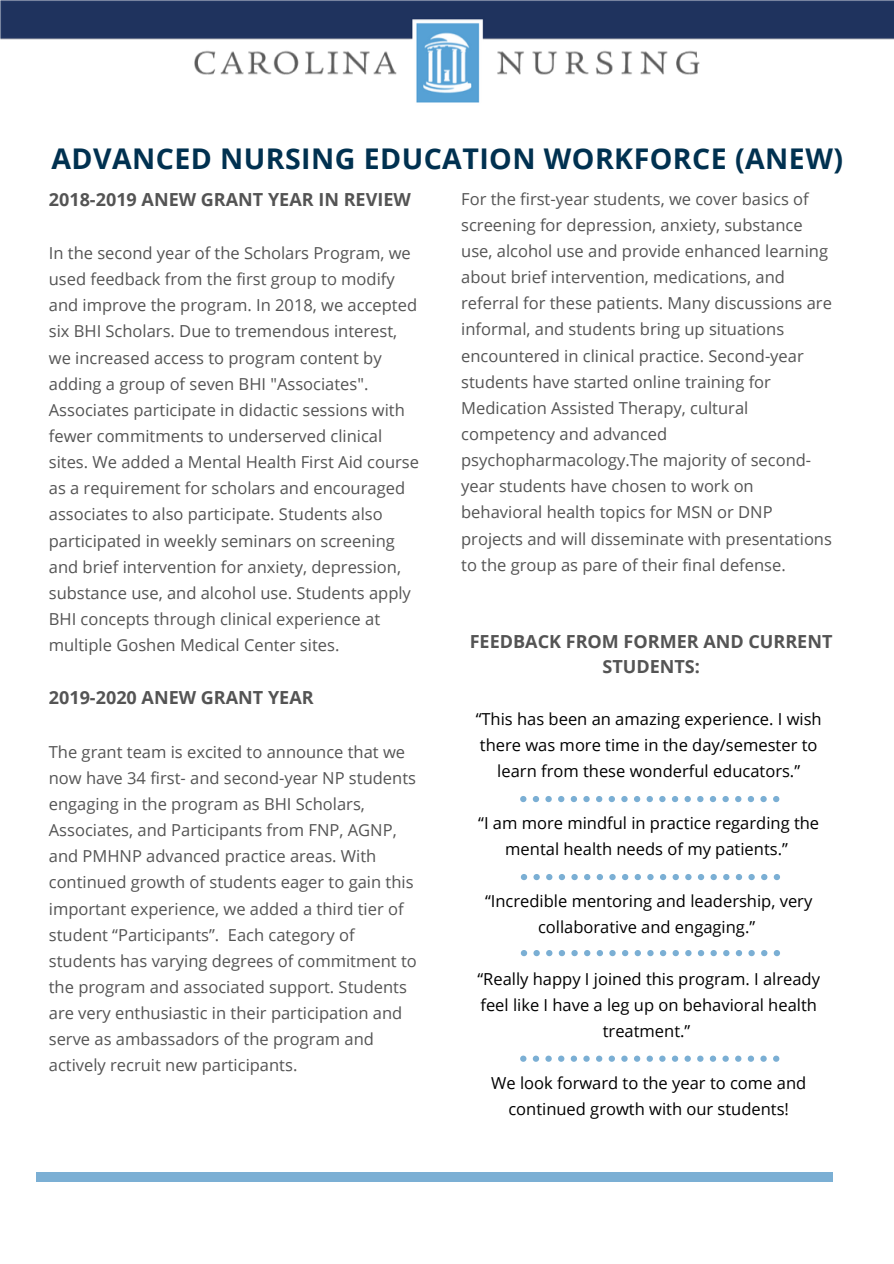
<style>
.page{position:relative;width:894px;height:1264px;background:#fff}
.page>*{position:absolute;margin:0;border:0;box-sizing:border-box;transform-origin:0 0}
.t1{font:700 28.5px "Open Sans";letter-spacing:.015em;color:#003150}
.t2{font:700 18px/24.8px "Open Sans";color:#545454;text-align:center}
.t3{font:16.5px/26.1px "Open Sans";color:#545454}
.t4{font:16.5px/26px "Open Sans";color:#000;text-align:center}
</style>
<div class="page">
<svg style="left:520px;top:796px;width:6px;height:6px"></svg>
<svg style="left:532px;top:796px;width:7px;height:6px"></svg>
<svg style="left:545px;top:796px;width:6px;height:6px"></svg>
<svg style="left:558px;top:796px;width:6px;height:6px"></svg>
<svg style="left:570px;top:796px;width:7px;height:6px"></svg>
<svg style="left:583px;top:796px;width:6px;height:6px"></svg>
<svg style="left:596px;top:796px;width:6px;height:6px"></svg>
<svg style="left:608px;top:796px;width:6px;height:6px"></svg>
<svg style="left:621px;top:796px;width:6px;height:6px"></svg>
<svg style="left:634px;top:796px;width:6px;height:6px"></svg>
<svg style="left:646px;top:796px;width:6px;height:6px"></svg>
<svg style="left:659px;top:796px;width:6px;height:6px"></svg>
<svg style="left:672px;top:796px;width:6px;height:6px"></svg>
<svg style="left:684px;top:796px;width:6px;height:6px"></svg>
<svg style="left:697px;top:796px;width:6px;height:6px"></svg>
<svg style="left:709px;top:796px;width:7px;height:6px"></svg>
<svg style="left:722px;top:796px;width:6px;height:6px"></svg>
<svg style="left:735px;top:796px;width:6px;height:6px"></svg>
<svg style="left:747px;top:796px;width:6px;height:6px"></svg>
<svg style="left:760px;top:796px;width:6px;height:6px"></svg>
<svg style="left:773px;top:796px;width:6px;height:6px"></svg>
<svg style="left:520px;top:874px;width:7px;height:6px"></svg>
<svg style="left:533px;top:874px;width:6px;height:6px"></svg>
<svg style="left:546px;top:874px;width:6px;height:6px"></svg>
<svg style="left:558px;top:874px;width:7px;height:6px"></svg>
<svg style="left:571px;top:874px;width:6px;height:6px"></svg>
<svg style="left:584px;top:874px;width:6px;height:6px"></svg>
<svg style="left:596px;top:874px;width:7px;height:6px"></svg>
<svg style="left:609px;top:874px;width:6px;height:6px"></svg>
<svg style="left:622px;top:874px;width:6px;height:6px"></svg>
<svg style="left:634px;top:874px;width:6px;height:6px"></svg>
<svg style="left:647px;top:874px;width:6px;height:6px"></svg>
<svg style="left:660px;top:874px;width:6px;height:6px"></svg>
<svg style="left:672px;top:874px;width:6px;height:6px"></svg>
<svg style="left:685px;top:874px;width:6px;height:6px"></svg>
<svg style="left:697px;top:874px;width:7px;height:6px"></svg>
<svg style="left:710px;top:874px;width:6px;height:6px"></svg>
<svg style="left:723px;top:874px;width:6px;height:6px"></svg>
<svg style="left:735px;top:874px;width:7px;height:6px"></svg>
<svg style="left:748px;top:874px;width:6px;height:6px"></svg>
<svg style="left:761px;top:874px;width:6px;height:6px"></svg>
<svg style="left:773px;top:874px;width:6px;height:6px"></svg>
<svg style="left:520px;top:1055px;width:6px;height:6px"></svg>
<svg style="left:532px;top:1055px;width:7px;height:6px"></svg>
<svg style="left:545px;top:1055px;width:6px;height:6px"></svg>
<svg style="left:558px;top:1055px;width:6px;height:6px"></svg>
<svg style="left:570px;top:1055px;width:7px;height:6px"></svg>
<svg style="left:583px;top:1055px;width:6px;height:6px"></svg>
<svg style="left:596px;top:1055px;width:6px;height:6px"></svg>
<svg style="left:608px;top:1055px;width:6px;height:6px"></svg>
<svg style="left:621px;top:1055px;width:6px;height:6px"></svg>
<svg style="left:634px;top:1055px;width:6px;height:6px"></svg>
<svg style="left:646px;top:1055px;width:6px;height:6px"></svg>
<svg style="left:659px;top:1055px;width:6px;height:6px"></svg>
<svg style="left:671px;top:1055px;width:7px;height:6px"></svg>
<svg style="left:684px;top:1055px;width:6px;height:6px"></svg>
<svg style="left:697px;top:1055px;width:6px;height:6px"></svg>
<svg style="left:709px;top:1055px;width:7px;height:6px"></svg>
<svg style="left:722px;top:1055px;width:6px;height:6px"></svg>
<svg style="left:735px;top:1055px;width:6px;height:6px"></svg>
<svg style="left:747px;top:1055px;width:6px;height:6px"></svg>
<svg style="left:760px;top:1055px;width:6px;height:6px"></svg>
<svg style="left:773px;top:1055px;width:6px;height:6px"></svg>
<svg style="left:520px;top:950px;width:7px;height:6px"></svg>
<svg style="left:533px;top:950px;width:6px;height:6px"></svg>
<svg style="left:546px;top:950px;width:6px;height:6px"></svg>
<svg style="left:558px;top:950px;width:7px;height:6px"></svg>
<svg style="left:571px;top:950px;width:6px;height:6px"></svg>
<svg style="left:584px;top:950px;width:6px;height:6px"></svg>
<svg style="left:596px;top:950px;width:7px;height:6px"></svg>
<svg style="left:609px;top:950px;width:6px;height:6px"></svg>
<svg style="left:622px;top:950px;width:6px;height:6px"></svg>
<svg style="left:634px;top:950px;width:6px;height:6px"></svg>
<svg style="left:647px;top:950px;width:6px;height:6px"></svg>
<svg style="left:660px;top:950px;width:6px;height:6px"></svg>
<svg style="left:672px;top:950px;width:6px;height:6px"></svg>
<svg style="left:685px;top:950px;width:6px;height:6px"></svg>
<svg style="left:697px;top:950px;width:7px;height:6px"></svg>
<svg style="left:710px;top:950px;width:6px;height:6px"></svg>
<svg style="left:723px;top:950px;width:6px;height:6px"></svg>
<svg style="left:735px;top:950px;width:7px;height:6px"></svg>
<svg style="left:748px;top:950px;width:6px;height:6px"></svg>
<svg style="left:761px;top:950px;width:6px;height:6px"></svg>
<svg style="left:773px;top:950px;width:6px;height:6px"></svg>
<img style="left:0;top:0;width:893px;height:103px">
<div style="left:36px;top:1172px;width:796px;height:9px;background:#7bafd4"></div>
<h1 class="t1" style="left:51px;top:139px;width:792px">ADVANCED NURSING EDUCATION WORKFORCE (ANEW)</h1>
<p class="t2" style="left:49px;top:186px;width:363px">2018-2019 ANEW GRANT YEAR IN REVIEW</p>
<p class="t3" style="left:49px;top:240px;width:372px">In the second year of the Scholars Program, we used feedback from the first group to modify and improve the program. In 2018, we accepted six BHI Scholars. Due to tremendous interest, we increased access to program content by adding a group of seven BHI "Associates".<br>Associates participate in didactic sessions with fewer commitments to underserved clinical sites. We added a Mental Health First Aid course as a requirement for scholars and encouraged associates to also participate. Students also participated in weekly seminars on screening and brief intervention for anxiety, depression, substance use, and alcohol use. Students apply BHI concepts through clinical experience at multiple Goshen Medical Center sites.</p>
<p class="t2" style="left:49px;top:685px;width:266px">2019-2020 ANEW GRANT YEAR</p>
<p class="t3" style="left:49px;top:738px;width:369px">The grant team is excited to announce that we now have 34 first- and second-year NP students engaging in the program as BHI Scholars, Associates, and Participants from FNP, AGNP, and PMHNP advanced practice areas. With continued growth of students eager to gain this important experience, we added a third tier of student “Participants”. Each category of students has varying degrees of commitment to the program and associated support. Students are very enthusiastic in their participation and serve as ambassadors of the program and actively recruit new participants.</p>
<p class="t3" style="left:461px;top:185px;width:372px">For the first-year students, we cover basics of screening for depression, anxiety, substance use, alcohol use and provide enhanced learning about brief intervention, medications, and referral for these patients. Many discussions are informal, and students bring up situations encountered in clinical practice. Second-year students have started online training for Medication Assisted Therapy, cultural competency and advanced psychopharmacology.The majority of second&shy;year students have chosen to work on behavioral health topics for MSN or DNP projects and will disseminate with presentations to the group as pare of their final defense.</p>
<p class="t2" style="left:469px;top:628px;width:364px">FEEDBACK FROM FORMER AND CURRENT<br>STUDENTS:</p>
<p class="t4" style="left:475px;top:705px;width:347px">“This has been an amazing experience. I wish there was more time in the day/semester to learn from these wonderful educators.”</p>
<p class="t4" style="left:478px;top:809px;width:342px">“I am more mindful in practice regarding the mental health needs of my patients.”</p>
<p class="t4" style="left:485px;top:887px;width:328px">“Incredible mentoring and leadership, very collaborative and engaging.”</p>
<p class="t4" style="left:477px;top:965px;width:344px">“Really happy I joined this program. I already feel like I have a leg up on behavioral health treatment.”</p>
<p class="t4" style="left:491px;top:1069px;width:316px">We look forward to the year to come and continued growth with our students!</p>
</div>
